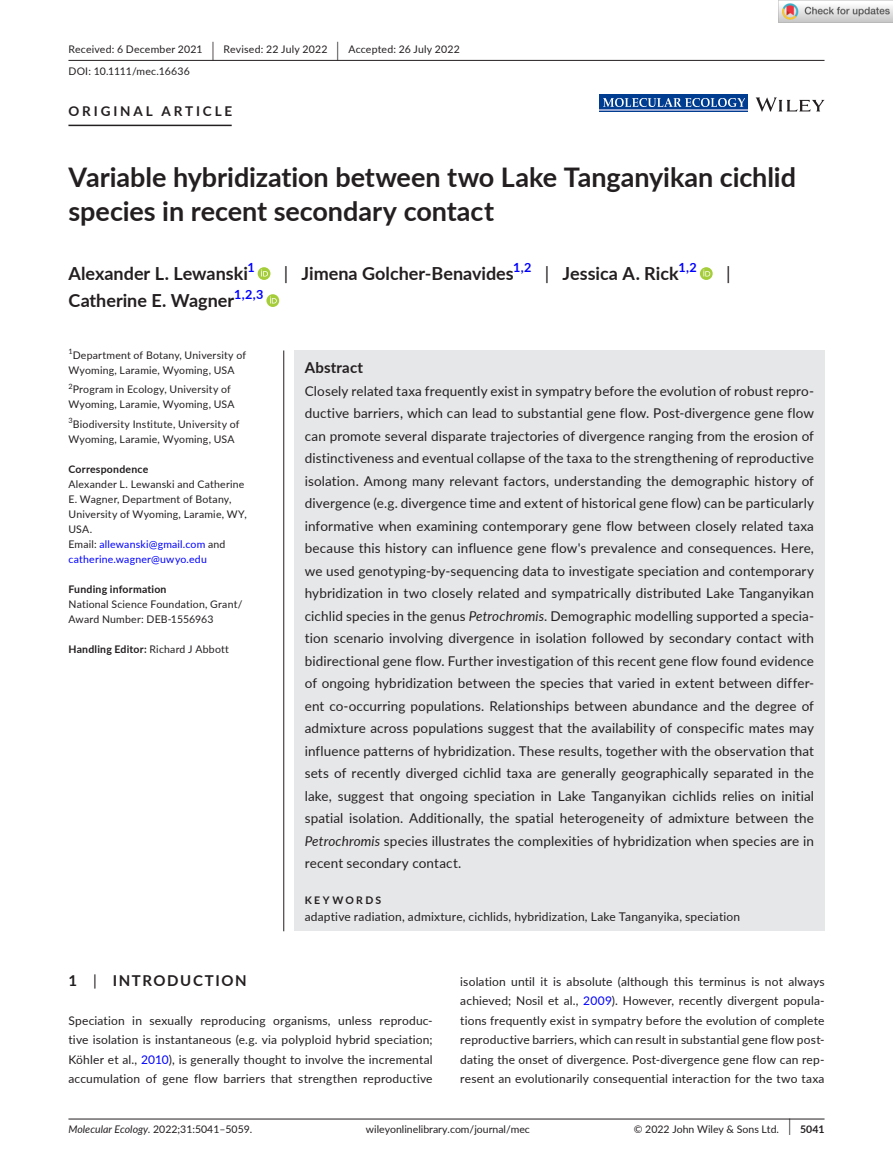
<style>
.page{position:relative;width:893px;height:1174px;background:#fff}
.page>*{position:absolute;margin:0;border:0;box-sizing:border-box;transform-origin:0 0}
.t1{font:700 27px/34.5px "Lato";color:#231f20}
.t2{font:700 18px "Lato";color:#231f20}
.t3{font:18px "Lato";color:#231f20}
.t4{font:700 15px "Lato";letter-spacing:.1em;color:#231f20}
.t5{font:700 15px "Lato";letter-spacing:.015em;color:#231f20}
.t6{font:13.5px/22.5px "Lato";letter-spacing:.01em;color:#231f20;text-align:justify}
.t7{font:700 13.5px "Lato";letter-spacing:.215em;color:#231f20}
.t8{font:700 12.6px "Lato";color:#00f}
.t9{font:12px/19.5px "Lato";letter-spacing:.015em;color:#231f20;text-align:justify}
.t10{font:10.5px/15px "Lato";letter-spacing:.02em;color:#231f20}
.t11{font:10.5px "Lato";color:#231f20}
.t12{font:700 10.5px "Lato";letter-spacing:.02em;color:#231f20}
.t13{font:700 10.5px "Lato";letter-spacing:.22em;color:#231f20}
.t14{font:7.35px "Lato";color:#231f20}
.s1{font-size:19.65px}
.s2{font-weight:400}
.s3{color:#00f}
.s4{font-style:italic}
.s5{font-size:17.4px}
.s6{font-weight:700}
</style>
<div class="page">
<hr style="left:68px;top:1118px;width:756px;height:1px;background:#231f20">
<svg style="left:756px;top:97px;width:68px;height:15px"></svg>
<div style="left:599px;top:95px;width:149px;height:17px;background:#003d91"></div>
<img style="left:603px;top:98px;width:141px;height:9px">
<hr style="left:599px;top:109px;width:149px;height:2px;background:#96a6d0">
<hr style="left:68px;top:60px;width:756px;height:1px;background:#231f20">
<hr style="left:68px;top:125px;width:164px;height:1px;background:#231f20">
<svg style="left:258px;top:267px;width:12px;height:13px"></svg>
<svg style="left:261px;top:269px;width:7px;height:7px"></svg>
<svg style="left:700px;top:267px;width:13px;height:13px"></svg>
<svg style="left:703px;top:269px;width:7px;height:7px"></svg>
<svg style="left:266px;top:294px;width:13px;height:13px"></svg>
<svg style="left:270px;top:296px;width:7px;height:7px"></svg>
<div style="left:294px;top:350px;width:530px;height:581px;background:#e6e7e9"></div>
<hr style="left:283px;top:350px;width:1px;height:581px;background:#231f20">
<img style="left:779px;top:0;width:114px;height:23px">
<p class="t10" style="left:68px;top:38px;width:393px;line-height:21.8px">Received: 6 December 2021 <span class="s1">|</span> Revised: 22 July 2022 <span class="s1">|</span> Accepted: 26 July 2022<br>DOI: 10.1111/mec.16636</p>
<p class="t7" style="left:68px;top:101px;width:165px">ORIGINAL ARTICLE</p>
<h1 class="t1" style="left:68px;top:159px;width:729px">Variable hybridization between two Lake Tanganyikan cichlid species in recent secondary contact</h1>
<h2 class="t2" style="left:68px;top:260px;width:181px">Alexander L. Lewanski</h2>
<p class="t8" style="left:247px;top:258px;width:9px">1</p>
<h2 class="t2" style="left:284px;top:260px;width:231px"><span class="s2">|</span> Jimena Golcher-Benavides</h2>
<p class="t8" style="left:513px;top:258px;width:20px">1,2</p>
<h2 class="t2" style="left:545px;top:260px;width:135px"><span class="s2">|</span> Jessica A. Rick</h2>
<p class="t8" style="left:679px;top:258px;width:20px">1,2</p>
<h2 class="t3" style="left:726px;top:260px;width:6px">|</h2>
<h2 class="t2" style="left:68px;top:287px;width:167px">Catherine E. Wagner</h2>
<p class="t8" style="left:234px;top:285px;width:31px">1,2,3</p>
<p class="t14" style="left:68px;top:346px;width:6px">1</p>
<p class="t10" style="left:68px;top:347px;width:179px;text-indent:4px">Department of Botany, University of<br>Wyoming, Laramie, Wyoming, USA</p>
<p class="t14" style="left:68px;top:381px;width:6px">2</p>
<p class="t10" style="left:68px;top:382px;width:168px;text-align:center">Program in Ecology, University of<br>Wyoming, Laramie, Wyoming, USA</p>
<p class="t10" style="left:68px;top:416px;width:173px"><sup>3</sup>Biodiversity Institute, University of<br>Wyoming, Laramie, Wyoming, USA</p>
<p class="t12" style="left:68px;top:461px;width:81px">Correspondence</p>
<p class="t10" style="left:68px;top:476px;width:180px">Alexander L. Lewanski and Catherine<br>E. Wagner, Department of Botany,<br>University of Wyoming, Laramie, WY,<br>USA.<br>Email: <span class="s3">allewanski@gmail.com</span> and <span class="s3">catherine.wagner@uwyo.edu</span></p>
<p class="t12" style="left:68px;top:581px;width:100px">Funding information</p>
<p class="t10" style="left:68px;top:596px;width:176px">National Science Foundation, Grant/<br>Award Number: DEB-1556963</p>
<p class="t12" style="left:68px;top:641px;width:162px">Handling Editor: <span class="s2">Richard J Abbott</span></p>
<p class="t5" style="left:305px;top:356px;width:60px">Abstract</p>
<p class="t6" style="left:305px;top:379px;width:511px">Closely related taxa frequently exist in sympatry before the evolution of robust repro&shy;ductive barriers, which can lead to substantial gene flow. Post-divergence gene flow can promote several disparate trajectories of divergence ranging from the erosion of distinctiveness and eventual collapse of the taxa to the strengthening of reproductive isolation. Among many relevant factors, understanding the demographic history of divergence (e.g. divergence time and extent of historical gene flow) can be particularly informative when examining contemporary gene flow between closely related taxa because this history can influence gene flow's prevalence and consequences. Here, we used genotyping-by-sequencing data to investigate speciation and contemporary hybridization in two closely related and sympatrically distributed Lake Tanganyikan cichlid species in the genus <span class="s4">Petrochromis</span>. Demographic modelling supported a specia&shy;tion scenario involving divergence in isolation followed by secondary contact with bidirectional gene flow. Further investigation of this recent gene flow found evidence of ongoing hybridization between the species that varied in extent between differ&shy;ent co-occurring populations. Relationships between abundance and the degree of admixture across populations suggest that the availability of conspecific mates may influence patterns of hybridization. These results, together with the observation that sets of recently diverged cichlid taxa are generally geographically separated in the lake, suggest that ongoing speciation in Lake Tanganyikan cichlids relies on initial spatial isolation. Additionally, the spatial heterogeneity of admixture between the <span class="s4">Petrochromis</span> species illustrates the complexities of hybridization when species are in recent secondary contact.</p>
<p class="t13" style="left:305px;top:892px;width:78px">KEYWORDS</p>
<p class="t9" style="left:305px;top:906px;width:437px">adaptive radiation, admixture, cichlids, hybridization, Lake Tanganyika, speciation</p>
<p class="t4" style="left:68px;top:969px;width:180px">1 <span class="s2">|</span> INTRODUCTION</p>
<p class="t9" style="left:68px;top:1010px;width:366px">Speciation in sexually reproducing organisms, unless reproduc&shy;tive isolation is instantaneous (e.g. via polyploid hybrid speciation; Köhler et al., <span class="s3">2010</span>), is generally thought to involve the incremental accumulation of gene flow barriers that strengthen reproductive</p>
<p class="t9" style="left:460px;top:971px;width:366px">isolation until it is absolute (although this terminus is not always achieved; Nosil et al., <span class="s3">2009</span>). However, recently divergent popula&shy;tions frequently exist in sympatry before the evolution of complete reproductive barriers, which can result in substantial gene flow post&shy;dating the onset of divergence. Post-divergence gene flow can rep&shy;resent an evolutionarily consequential interaction for the two taxa</p>
<p class="t11" style="left:68px;top:1121px;width:185px"><span class="s4">Molecular Ecology.</span> 2022;31:5041–5059.</p>
<p class="t11" style="left:366px;top:1121px;width:165px">wileyonlinelibrary.com/journal/mec</p>
<p class="t11" style="left:634px;top:1121px;width:192px">© 2022 John Wiley &amp; Sons Ltd. <span class="s5">|</span> <span class="s6">5041</span></p>
</div>
